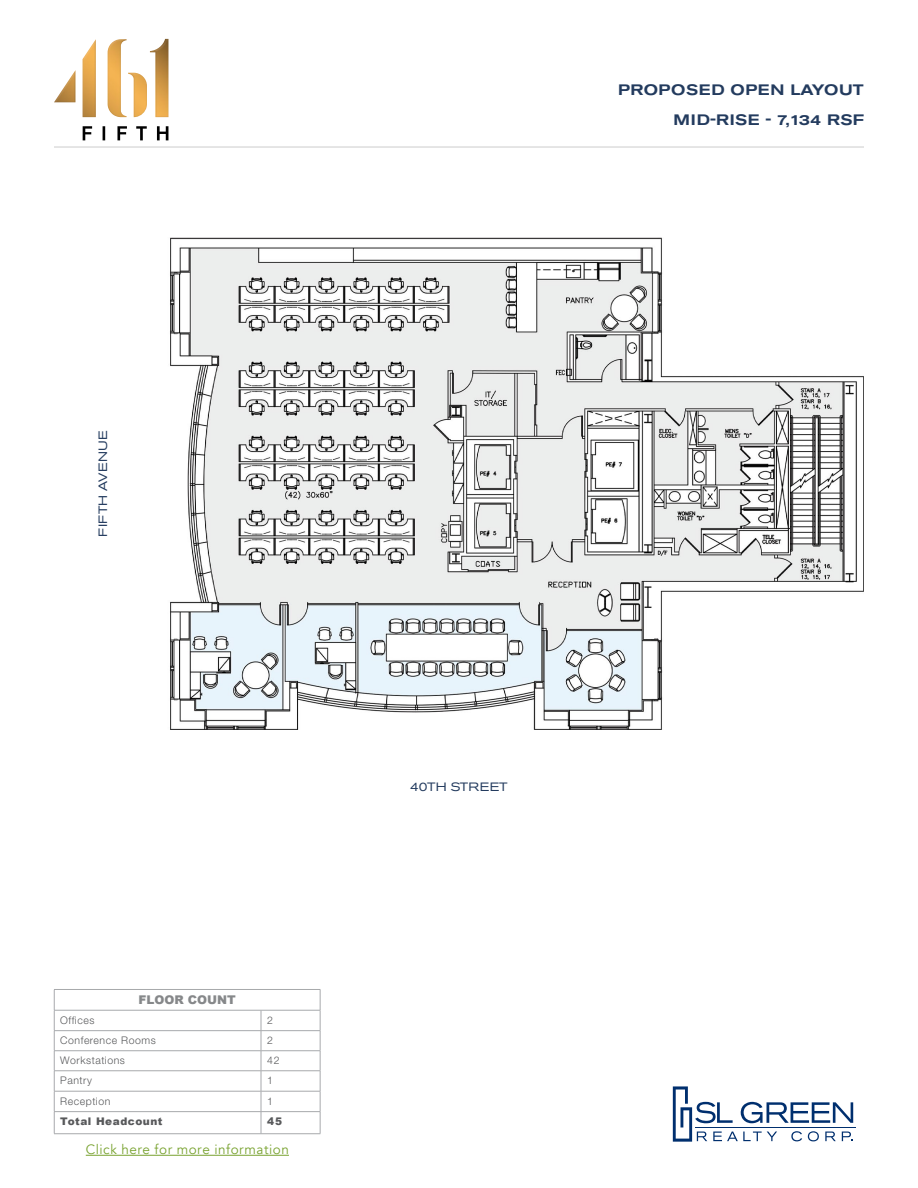
<style>
.page{position:relative;width:918px;height:1188px;background:#fff}
.page>*{position:absolute;margin:0;border:0;box-sizing:border-box;transform-origin:0 0}
.t1{font:500 expanded 15px/30px "Akzidenz Grotesk Pro";letter-spacing:.03em;color:#233b5e;text-align:right}
.t2{font:13.5px "Avenir";letter-spacing:.04em;color:#78a22f}
.t3{font:expanded 12px "Akzidenz Grotesk Pro";letter-spacing:.02em;color:#233b5e}
.t4{font:900 12px "Arial";color:#86888a}
.t5{font:expanded 12px "Akzidenz Grotesk Pro";color:#233b5e}
.t6{font:300 10.5px "Helvetica Neue LT Std";letter-spacing:.05em;color:#58595b}
.t7{font:900 10.5px "Arial";letter-spacing:.05em;color:#58595b}
</style>
<div class="page">
<svg style="left:83px;top:126px;width:85px;height:14px"></svg>
<img style="left:83px;top:117px;width:85px;height:1px">
<img style="left:54px;top:39px;width:114px;height:78px">
<hr style="left:54px;top:147px;width:810px;height:1px;background:#ccc">
<svg style="left:673px;top:1086px;width:180px;height:56px"></svg>
<hr style="left:695px;top:1127px;width:160px;height:1px;background:#002f6e">
<img style="left:170px;top:238px;width:694px;height:492px">
<svg style="left:54px;top:989px;width:267px;height:145px"></svg>
<hr style="left:54px;top:1133px;width:207px;height:1px;background:#a7a9ac">
<hr style="left:261px;top:1133px;width:59px;height:1px;background:#a7a9ac">
<hr style="left:86px;top:1155px;width:203px;height:1px;background:#78a22f">
<p class="t3" style="left:95px;top:537px;width:108px;rotate:-90deg">FIFTH AVENUE</p>
<p class="t4" style="left:139px;top:991px;width:99px">FLOOR COUNT</p>
<p class="t6" style="left:60px;top:1014px;width:36px">Offices</p>
<p class="t6" style="left:267px;top:1014px;width:7px">2</p>
<p class="t6" style="left:60px;top:1034px;width:97px">Conference Rooms</p>
<p class="t6" style="left:267px;top:1034px;width:7px">2</p>
<p class="t6" style="left:60px;top:1054px;width:66px">Workstations</p>
<p class="t6" style="left:267px;top:1054px;width:14px">42</p>
<p class="t6" style="left:60px;top:1074px;width:33px">Pantry</p>
<p class="t6" style="left:267px;top:1074px;width:7px">1</p>
<p class="t6" style="left:60px;top:1095px;width:52px">Reception</p>
<p class="t6" style="left:267px;top:1095px;width:7px">1</p>
<p class="t7" style="left:60px;top:1114px;width:104px">Total Headcount</p>
<p class="t7" style="left:267px;top:1114px;width:17px">45</p>
<p class="t2" style="left:86px;top:1142px;width:205px">Click here for more information</p>
<h1 class="t1" style="left:618px;top:75px;width:247px">PROPOSED OPEN LAYOUT<br>MID-RISE - 7,134 RSF</h1>
<p class="t5" style="left:410px;top:779px;width:99px">40TH STREET</p>
</div>
